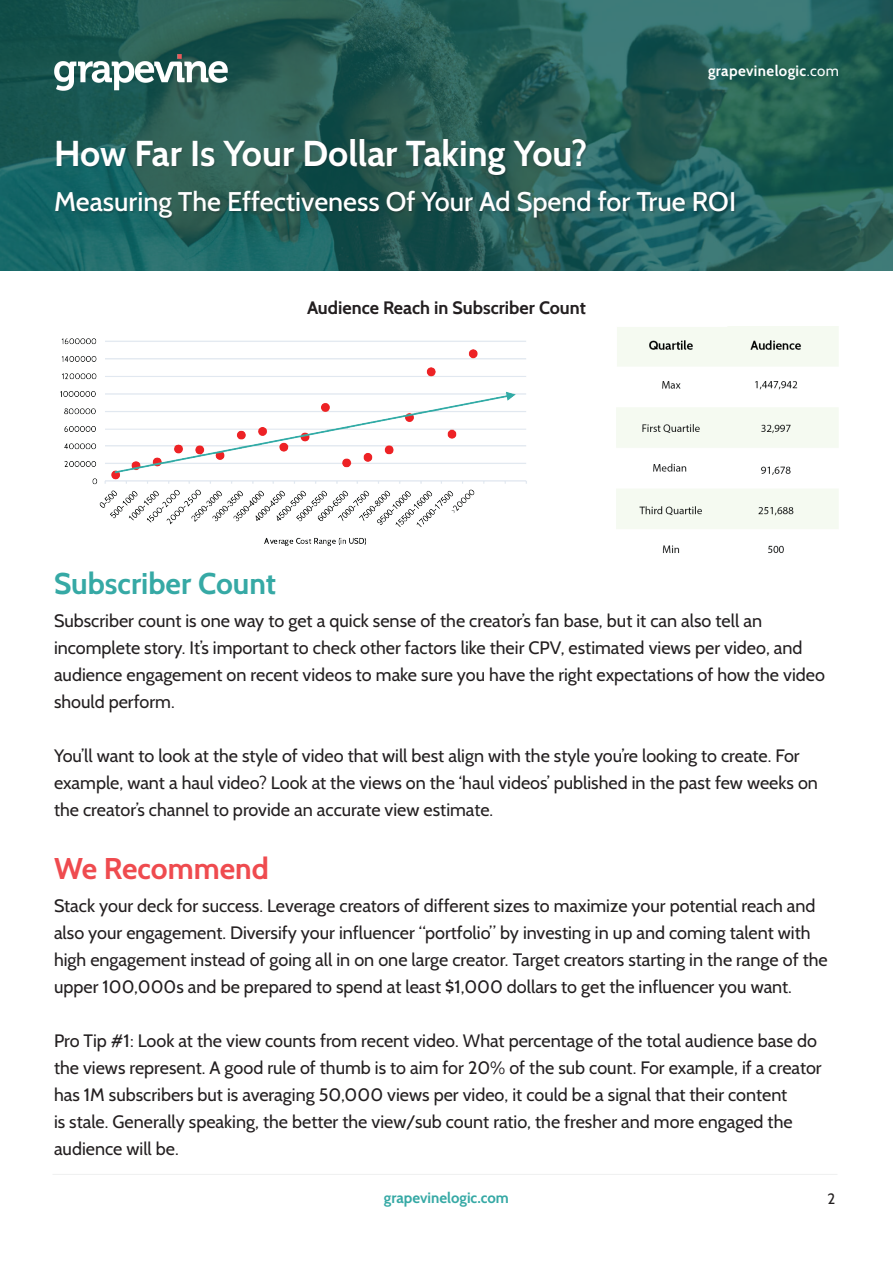
<style>
.page{position:relative;width:893px;height:1263px;background:#fff}
.page>*{position:absolute;margin:0;border:0;box-sizing:border-box;transform-origin:0 0}
.t1{font:700 36px "Cabin";color:#fff}
.t2{font:700 30px "Cabin";color:#36a9a5}
.t3{font:700 30px "Cabin";color:#ef4b4f}
.t4{font:500 27px "Cabin";color:#fff}
.t5{font:18px/27px "Cabin";color:#231f20}
.t6{font:700 18px "Cabin";color:#231f20}
.t7{font:700 15px "Cabin";letter-spacing:.025em;color:#fff}
.t8{font:700 15px "Cabin";color:#36a9a5}
.t9{font:15px "Cabin";color:#231f20}
.s1{font-weight:400}
</style>
<div class="page">
<svg style="left:0;top:0;width:893px;height:270px;background:#235e58"></svg>
<div style="left:55px;top:191px;width:682px;height:30px;background:#231f20;opacity:.28"></div>
<div style="left:57px;top:139px;width:531px;height:38px;background:#231f20;opacity:.28"></div>
<img style="left:54px;top:54px;width:174px;height:36px">
<hr style="left:52px;top:1174px;width:785px;height:1px;background:#eff0f0">
<img style="left:60px;top:338px;width:467px;height:208px">
<img style="left:616px;top:326px;width:223px;height:227px">
<h1 class="t1" style="left:54px;top:131px;width:535px">How Far Is Your Dollar Taking You?</h1>
<p class="t7" style="left:708px;top:62px;width:132px">grapevinelogic<span class="s1">.com</span></p>
<h3 class="t4" style="left:54px;top:185px;width:684px">Measuring The Effectiveness Of Your Ad Spend for True ROI</h3>
<p class="t6" style="left:307px;top:297px;width:280px">Audience Reach in Subscriber Count</p>
<h2 class="t2" style="left:54px;top:565px;width:224px">Subscriber Count</h2>
<p class="t5" style="left:54px;top:607px;width:772px">Subscriber count is one way to get a quick sense of the creator’s fan base, but it can also tell an incomplete story. It’s important to check other factors like their CPV, estimated views per video, and audience engagement on recent videos to make sure you have the right expectations of how the video should perform.</p>
<p class="t5" style="left:54px;top:742px;width:765px">You’ll want to look at the style of video that will best align with the style you’re looking to create. For example, want a haul video? Look at the views on the ‘haul videos’ published in the past few weeks on the creator’s channel to provide an accurate view estimate.</p>
<h2 class="t3" style="left:54px;top:850px;width:216px">We Recommend</h2>
<p class="t5" style="left:54px;top:892px;width:775px">Stack your deck for success. Leverage creators of different sizes to maximize your potential reach and also your engagement. Diversify your influencer “portfolio” by investing in up and coming talent with high engagement instead of going all in on one large creator. Target creators starting in the range of the upper 100,000s and be prepared to spend at least $1,000 dollars to get the influencer you want.</p>
<p class="t5" style="left:54px;top:1027px;width:769px">Pro Tip #1: Look at the view counts from recent video. What percentage of the total audience base do the views represent. A good rule of thumb is to aim for 20% of the sub count. For example, if a creator has 1M subscribers but is averaging 50,000 views per video, it could be a signal that their content<br>is stale. Generally speaking, the better the view/sub count ratio, the fresher and more engaged the audience will be.</p>
<p class="t8" style="left:384px;top:1189px;width:126px">grapevinelogic.com</p>
<p class="t9" style="left:827px;top:1189px;width:9px">2</p>
</div>
